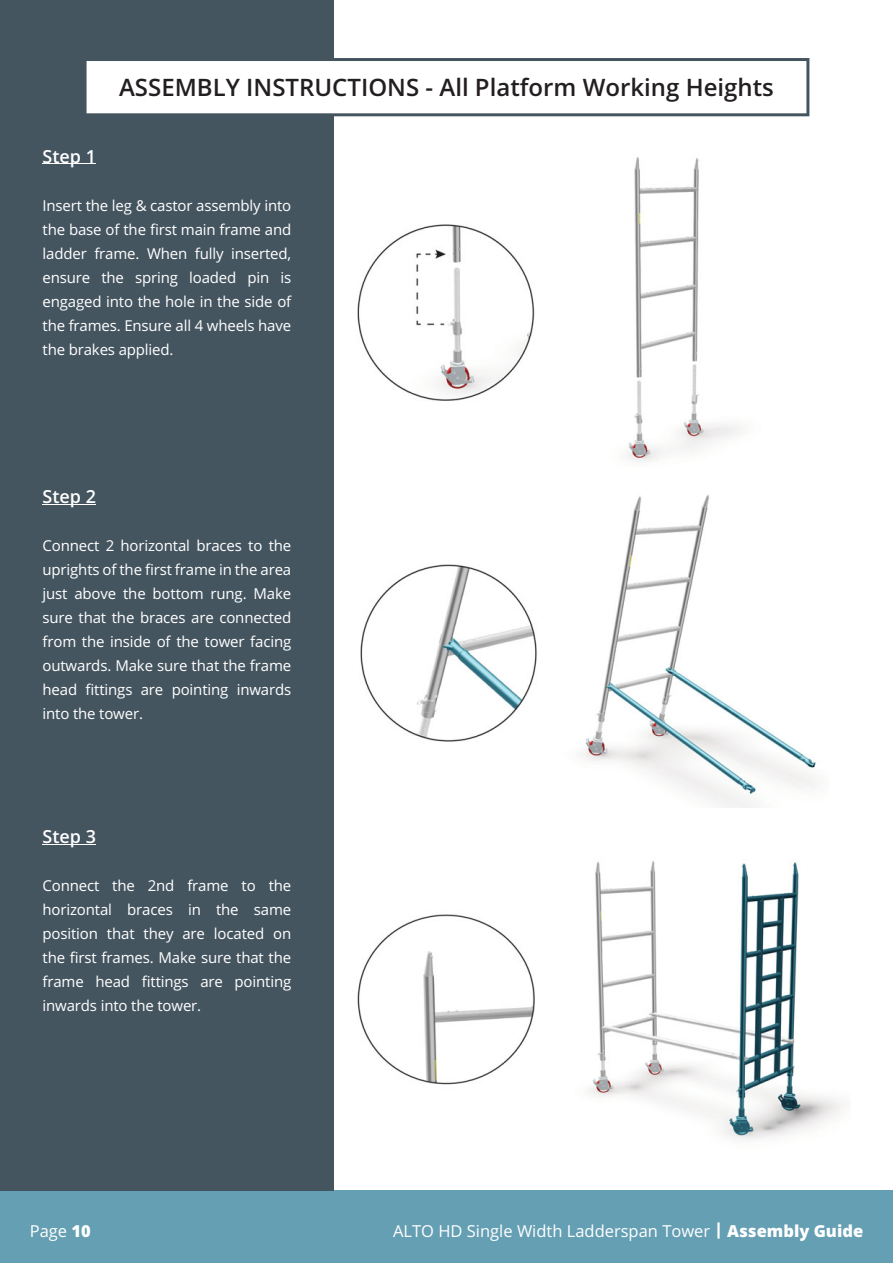
<style>
.page{position:relative;width:893px;height:1263px;background:#fff}
.page>*{position:absolute;margin:0;border:0;box-sizing:border-box;transform-origin:0 0}
.t1{font:600 24px "Open Sans";color:#231f20}
.t2{font:600 18px "Open Sans";color:#fff}
.t3{font:16.5px "Open Sans";color:#fff}
.t4{font:15px/24px "Open Sans";letter-spacing:-.01em;color:#fff;text-align:justify}
.s1{font-weight:800}
</style>
<div class="page">
<img style="left:357px;top:861px;width:488px;height:279px">
<img style="left:357px;top:157px;width:386px;height:305px">
<img style="left:360px;top:494px;width:458px;height:314px">
<div style="left:0;top:1191px;width:893px;height:72px;background:#659fb3"></div>
<div style="left:0;top:0;width:334px;height:1191px;background:#455560"></div>
<hr style="left:43px;top:163px;width:53px;height:1px;background:#fff">
<hr style="left:43px;top:504px;width:53px;height:1px;background:#fff">
<hr style="left:43px;top:844px;width:53px;height:1px;background:#fff">
<svg style="left:86px;top:58px;width:723px;height:58px"></svg>
<p class="t1" style="left:119px;top:78px;width:656px">ASSEMBLY INSTRUCTIONS - All Platform Working Heights</p>
<p class="t2" style="left:43px;top:149px;width:55px">Step 1</p>
<p class="t4" style="left:43px;top:193px;width:250px">Insert the leg &amp; castor assembly into the base of the first main frame and ladder frame. When fully inserted, ensure the spring loaded pin is engaged into the hole in the side of the frames. Ensure all 4 wheels have the brakes applied.</p>
<p class="t2" style="left:43px;top:489px;width:55px">Step 2</p>
<p class="t4" style="left:43px;top:534px;width:250px">Connect 2 horizontal braces to the uprights of the first frame in the area just above the bottom rung. Make sure that the braces are connected from the inside of the tower facing outwards. Make sure that the frame head fittings are pointing inwards into the tower.</p>
<p class="t2" style="left:43px;top:829px;width:55px">Step 3</p>
<p class="t4" style="left:43px;top:874px;width:250px">Connect the 2nd frame to the horizontal braces in the same position that they are located on the first frames. Make sure that the frame head fittings are pointing inwards into the tower.</p>
<p class="t3" style="left:30px;top:1221px;width:63px">Page <span class="s1">10</span></p>
<p class="t3" style="left:393px;top:1221px;width:472px">ALTO HD Single Width Ladderspan Tower <span class="s1">| Assembly Guide</span></p>
</div>
